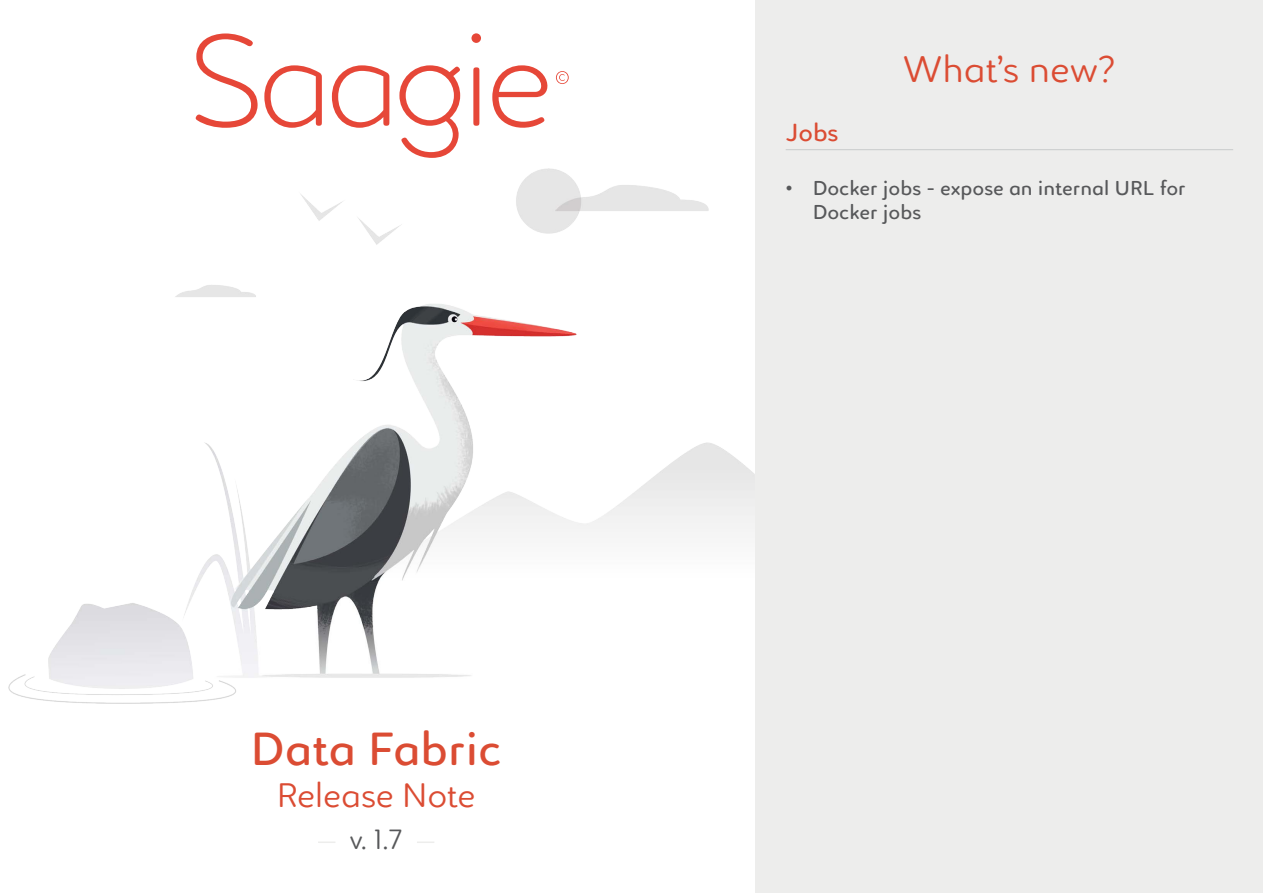
<style>
.page{position:relative;width:1263px;height:893px;background:#fff}
.page>*{position:absolute;margin:0;border:0;box-sizing:border-box;transform-origin:0 0}
.t1{font:45px "Luengo";color:#db4c33}
.t2{font:300 36px "Luengo";color:#db4c33}
.t3{font:300 33px "Luengo";color:#db4c33}
.t4{font:300 27px "Luengo";color:#57585a}
.Sous-titre_What_s_ne{font:24px "Luengo";color:#db4c33}
.t5{font:19.5px/23.4px "Luengo";color:#57585a}
</style>
<div class="page">
<img style="left:9px;top:169px;width:747px;height:535px">
<svg style="left:318px;top:842px;width:17px;height:1px"></svg>
<svg style="left:417px;top:842px;width:17px;height:1px"></svg>
<svg style="left:195px;top:33px;width:63px;height:95px"></svg>
<svg style="left:264px;top:65px;width:58px;height:63px"></svg>
<svg style="left:332px;top:65px;width:57px;height:63px"></svg>
<svg style="left:399px;top:65px;width:61px;height:93px"></svg>
<div style="left:471px;top:33px;width:10px;height:10px;background:#e64738;border-radius:50%"></div>
<div style="left:473px;top:67px;width:6px;height:59px;background:#e64738;border-radius:3px"></div>
<svg style="left:492px;top:65px;width:77px;height:63px"></svg>
<div style="left:756px;top:0;width:507px;height:893px;background:#ededec"></div>
<hr style="left:786px;top:149px;width:447px;height:1px;background:#c9cbcb">
<p class="t1" style="left:251px;top:717px;width:253px">Data Fabric</p>
<p class="t3" style="left:277px;top:772px;width:200px">Release Note</p>
<p class="t4" style="left:349px;top:821px;width:55px">v. 1.7</p>
<p class="t2" style="left:903px;top:44px;width:215px">What’s new?</p>
<p class="Sous-titre_What_s_ne" style="left:786px;top:116px;width:55px">Jobs</p>
<p class="t5" style="left:813px;top:176px;width:375px;text-indent:-27px">• Docker jobs - expose an internal URL for<br>Docker jobs</p>
</div>
